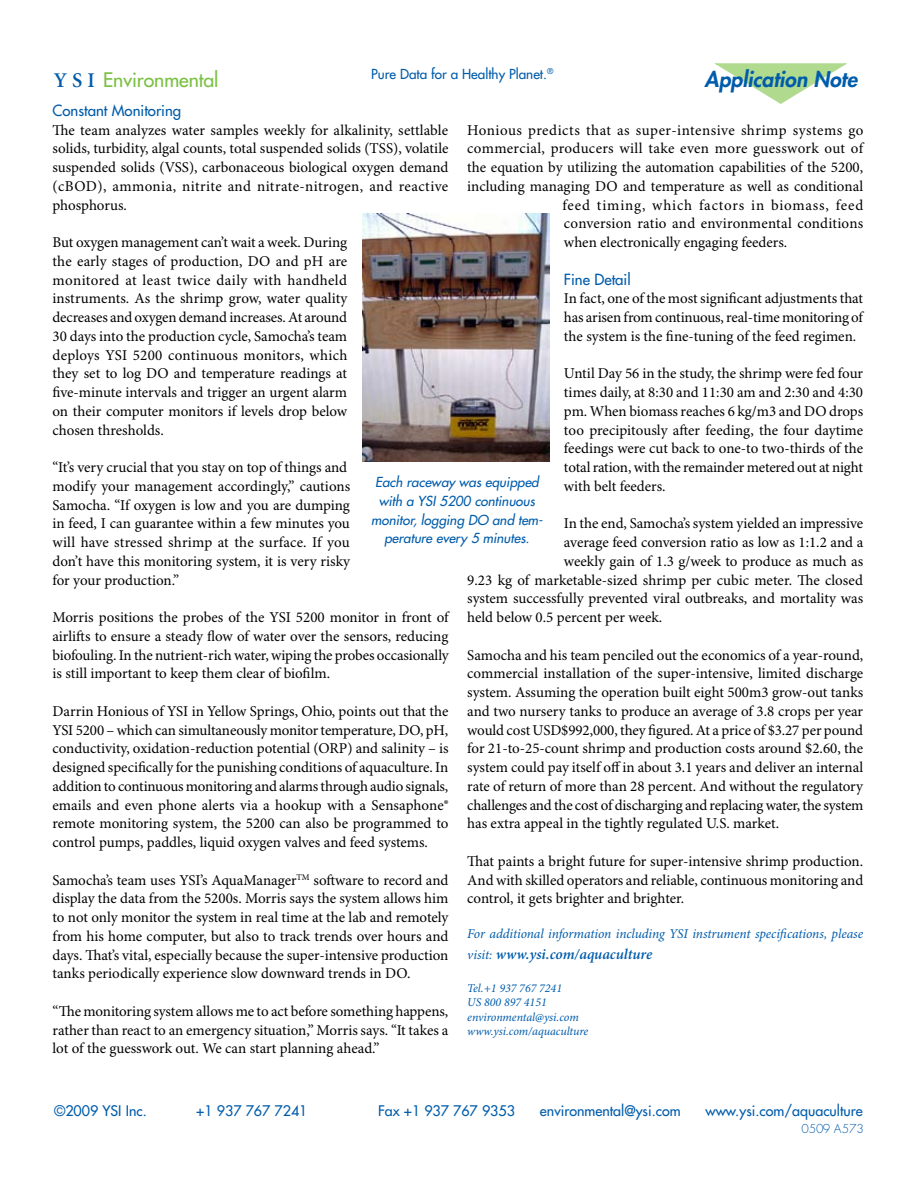
<style>
.page{position:relative;width:918px;height:1188px;background:#fff}
.page>*{position:absolute;margin:0;border:0;box-sizing:border-box;transform-origin:0 0}
.t1{font:italic 800 21px "Futura";color:#005cab}
.t2{font:19.5px "Futura";letter-spacing:-.005em;color:#7bc143}
.t3{font:15px/18.8px "Minion Pro";color:#000;text-align:justify}
.t4{font:15px "Minion Pro";letter-spacing:.03em;color:#000}
.t5{font:15px "Minion Pro";letter-spacing:.02em;color:#000}
.t6{font:15px "Minion Pro";letter-spacing:.055em;color:#000}
.t7{font:italic 600 15px "Minion Pro";letter-spacing:-.005em;color:#005cab}
.t8{font:15px "Futura";color:#005cab}
.t9{font:14.25px "Futura";color:#005cab}
.t10{font:italic 13.5px/18.8px "Futura";color:#005cab;text-align:center}
.t11{font:italic 13.5px "Minion Pro";letter-spacing:-.01em;color:#005cab}
.t12{font:13.5px "Futura";color:#005cab}
.t13{font:italic 12px/14.4px "Minion Pro";letter-spacing:-.005em;color:#005cab}
.t14{font:300 12px "Futura";color:#005cab}
.s1{font-family:"Minion";font-weight:600;font-size:21px;color:#005cab}
.s2{font-weight:400;font-size:13.5px}
</style>
<div class="page">
<svg style="left:715px;top:63px;width:132px;height:41px"></svg>
<img style="left:363px;top:213px;width:186px;height:249px">
<p class="t12" style="left:371px;top:65px;width:184px">Pure Data for a Healthy Planet.<sup>®</sup></p>
<h2 class="t2" style="left:54px;top:67px;width:166px"><span class="s1">Y S I</span> Environmental</h2>
<h1 class="t1" style="left:705px;top:65px;width:154px">Application Note</h1>
<p class="t8" style="left:52px;top:101px;width:130px">Constant Monitoring</p>
<p class="t3" style="left:52px;top:121px;width:398px">The team analyzes water samples weekly for alkalinity, settlable solids, turbidity, algal counts, total suspended solids (TSS), volatile suspended solids (VSS), carbonaceous biological oxygen demand (cBOD), ammonia, nitrite and nitrate-nitrogen, and reactive phosphorus.</p>
<p class="t3" style="left:52px;top:234px;width:296px">But oxygen management can’t wait a week. During the early stages of production, DO and pH are monitored at least twice daily with handheld instruments. As the shrimp grow, water quality decreases and oxygen demand increases. At around 30 days into the production cycle, Samocha’s team deploys YSI 5200 continuous monitors, which they set to log DO and temperature readings at five-minute intervals and trigger an urgent alarm on their computer monitors if levels drop below chosen thresholds.</p>
<p class="t3" style="left:52px;top:459px;width:299px;text-align:left">“It’s very crucial that you stay on top of things and modify your management accordingly,” cautions Samocha. “If oxygen is low and you are dumping in feed, I can guarantee within a few minutes you will have stressed shrimp at the surface. If you don’t have this monitoring system, it is very risky for your production.”</p>
<p class="t3" style="left:52px;top:609px;width:398px">Morris positions the probes of the YSI 5200 monitor in front of airlifts to ensure a steady flow of water over the sensors, reducing biofouling. In the nutrient-rich water, wiping the probes occasionally is still important to keep them clear of biofilm.</p>
<p class="t3" style="left:52px;top:702px;width:398px">Darrin Honious of YSI in Yellow Springs, Ohio, points out that the YSI 5200 – which can simultaneously monitor temperature, DO, pH, conductivity, oxidation-reduction potential (ORP) and salinity – is designed specifically for the punishing conditions of aquaculture. In addition to continuous monitoring and alarms through audio signals, emails and even phone alerts via a hookup with a Sensaphone® remote monitoring system, the 5200 can also be programmed to control pumps, paddles, liquid oxygen valves and feed systems.</p>
<p class="t3" style="left:52px;top:871px;width:398px">Samocha’s team uses YSI’s AquaManager<sup>TM</sup> software to record and display the data from the 5200s. Morris says the system allows him to not only monitor the system in real time at the lab and remotely from his home computer, but also to track trends over hours and days. That’s vital, especially because the super-intensive production tanks periodically experience slow downward trends in DO.</p>
<p class="t3" style="left:52px;top:1002px;width:397px">“The monitoring system allows me to act before something happens, rather than react to an emergency situation,” Morris says. “It takes a lot of the guesswork out. We can start planning ahead.”</p>
<p class="t4" style="left:467px;top:121px;width:398px">Honious predicts that as super-intensive shrimp systems go</p>
<p class="t5" style="left:467px;top:140px;width:397px">commercial, producers will take even more guesswork out of</p>
<p class="t3" style="left:467px;top:159px;width:397px">the equation by utilizing the automation capabilities of the 5200,</p>
<p class="t3" style="left:467px;top:177px;width:397px">including managing DO and temperature as well as conditional</p>
<p class="t6" style="left:562px;top:196px;width:302px">feed timing, which factors in biomass, feed</p>
<p class="t3" style="left:564px;top:215px;width:301px">conversion ratio and environmental conditions</p>
<p class="t3" style="left:564px;top:234px;width:225px">when electronically engaging feeders.</p>
<p class="t8" style="left:564px;top:269px;width:68px">Fine Detail</p>
<p class="t3" style="left:564px;top:290px;width:301px">In fact, one of the most significant adjustments that has arisen from continuous, real-time monitoring of the system is the fine-tuning of the feed regimen.</p>
<p class="t3" style="left:564px;top:365px;width:301px">Until Day 56 in the study, the shrimp were fed four times daily, at 8:30 and 11:30 am and 2:30 and 4:30 pm. When biomass reaches 6 kg/m3 and DO drops too precipitously after feeding, the four daytime feedings were cut back to one-to two-thirds of the total ration, with the remainder metered out at night with belt feeders.</p>
<p class="t3" style="left:564px;top:515px;width:301px">In the end, Samocha’s system yielded an impressive</p>
<p class="t3" style="left:564px;top:534px;width:301px">average feed conversion ratio as low as 1:1.2 and a</p>
<p class="t3" style="left:564px;top:552px;width:301px">weekly gain of 1.3 g/week to produce as much as</p>
<p class="t3" style="left:467px;top:571px;width:397px">9.23 kg of marketable-sized shrimp per cubic meter. The closed</p>
<p class="t3" style="left:467px;top:590px;width:398px">system successfully prevented viral outbreaks, and mortality was</p>
<p class="t3" style="left:467px;top:609px;width:196px">held below 0.5 percent per week.</p>
<p class="t3" style="left:467px;top:646px;width:398px">Samocha and his team penciled out the economics of a year-round, commercial installation of the super-intensive, limited discharge system. Assuming the operation built eight 500m3 grow-out tanks and two nursery tanks to produce an average of 3.8 crops per year would cost USD$992,000, they figured. At a price of $3.27 per pound for 21-to-25-count shrimp and production costs around $2.60, the system could pay itself off in about 3.1 years and deliver an internal rate of return of more than 28 percent. And without the regulatory challenges and the cost of discharging and replacing water, the system has extra appeal in the tightly regulated U.S. market.</p>
<p class="t3" style="left:467px;top:852px;width:398px">That paints a bright future for super-intensive shrimp production.<br>And with skilled operators and reliable, continuous monitoring and control, it gets brighter and brighter.</p>
<p class="t11" style="left:467px;top:926px;width:398px">For additional information including YSI instrument specifications, please</p>
<p class="t7" style="left:467px;top:946px;width:186px"><span class="s2">visit:</span> www.ysi.com/aquaculture</p>
<p class="t13" style="left:467px;top:981px;width:123px">Tel.+1 937 767 7241<br>US 800 897 4151 environmental@ysi.com www.ysi.com/aquaculture</p>
<p class="t10" style="left:371px;top:473px;width:173px">Each raceway was equipped with a YSI 5200 continuous monitor, logging DO and tem&shy;perature every 5 minutes.</p>
<p class="t9" style="left:54px;top:1102px;width:94px">©2009 YSI Inc.</p>
<p class="t9" style="left:196px;top:1102px;width:113px">+1 937 767 7241</p>
<p class="t9" style="left:378px;top:1102px;width:138px">Fax +1 937 767 9353</p>
<p class="t9" style="left:540px;top:1102px;width:142px">environmental@ysi.com</p>
<p class="t9" style="left:705px;top:1102px;width:159px">www.ysi.com/aquaculture</p>
<p class="t14" style="left:801px;top:1121px;width:64px">0509 A573</p>
</div>
